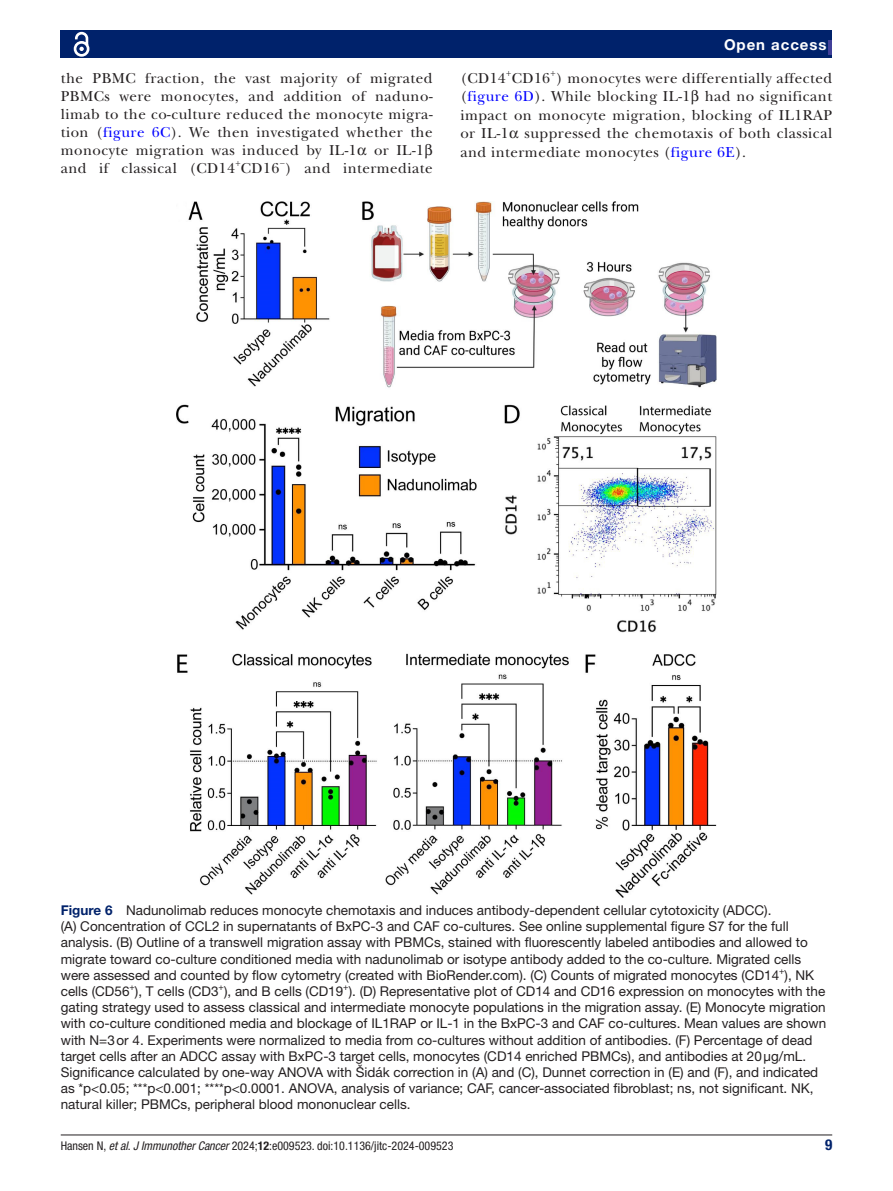
<style>
.page{position:relative;width:893px;height:1191px;background:#fff}
.page>*{position:absolute;margin:0;border:0;box-sizing:border-box;transform-origin:0 0}
.t1{font:15px/18px "New Baskerville";letter-spacing:.03em;color:#231f20}
.t2{font:700 15px "Helvetica Neue LT Std";letter-spacing:.065em;color:#fff}
.t3{font:700 condensed 15px "Helvetica Neue LT Std";color:#00226b}
.t4{font:13.5px/16.2px "Helvetica Neue LT Std";color:#231f20}
.t5{font:condensed 12px "Helvetica Neue LT Std";color:#231f20}
.t6{font:9.9px "New Baskerville";color:#231f20}
.t7{font:9px "Helvetica Neue LT Std";color:#231f20}
.s1{color:#00f}
.s2{font-weight:700;color:#00226b}
.s3{font-style:italic}
.s4{font-weight:700}
</style>
<div class="page">
<hr style="left:61px;top:1134px;width:771px;height:1px;background:#231f20">
<div style="left:61px;top:31px;width:771px;height:27px;background:#00226b"></div>
<hr style="left:828px;top:40px;width:4px;height:15px;background:#414099">
<svg style="left:73px;top:31px;width:17px;height:26px"></svg>
<img style="left:176px;top:202px;width:540px;height:695px">
<p class="t1" style="left:61px;top:69px;width:373px">the PBMC fraction, the vast majority of migrated PBMCs were monocytes, and addition of naduno&shy;limab to the co-culture reduced the monocyte migra&shy;tion (<span class="s1">figure 6C</span>). We then investigated whether the monocyte migration was induced by IL-1 or IL-1 and if classical (CD14 CD16 ) and intermediate</p>
<p class="t6" style="left:235px;top:157px;width:7px">+</p>
<p class="t6" style="left:280px;top:157px;width:7px">−</p>
<p class="t2" style="left:724px;top:35px;width:104px">Open access</p>
<p class="t6" style="left:506px;top:67px;width:7px">+</p>
<p class="t6" style="left:551px;top:67px;width:7px">+</p>
<p class="t1" style="left:460px;top:87px;width:373px;text-align:justify">(<span class="s1">figure 6D</span>). While blocking IL-1 had no significant impact on monocyte migration, blocking of IL1RAP or IL-1 suppressed the chemotaxis of both classical and intermediate monocytes (<span class="s1">figure 6E</span>).</p>
<p class="t1" style="left:460px;top:69px;width:373px">(CD14 CD16 ) monocytes were differentially affected</p>
<p class="t4" style="left:61px;top:901px;width:755px"><span class="s2">Figure 6</span> Nadunolimab reduces monocyte chemotaxis and induces antibody-dependent cellular cytotoxicity (ADCC).<br>(A) Concentration of CCL2 in supernatants of BxPC-3 and CAF co-cultures. See online supplemental figure S7 for the full analysis. (B) Outline of a transwell migration assay with PBMCs, stained with fluorescently labeled antibodies and allowed to migrate toward co-culture conditioned media with nadunolimab or isotype antibody added to the co-culture. Migrated cells were assessed and counted by flow cytometry (created with BioRender.com). (C) Counts of migrated monocytes (CD14 ), NK</p>
<p class="t7" style="left:779px;top:965px;width:7px">+</p>
<p class="t4" style="left:61px;top:982px;width:766px">cells (CD56 ), T cells (CD3 ), and B cells (CD19 ). (D) Representative plot of CD14 and CD16 expression on monocytes with the</p>
<p class="t7" style="left:130px;top:981px;width:7px">+</p>
<p class="t7" style="left:219px;top:981px;width:7px">+</p>
<p class="t7" style="left:343px;top:981px;width:7px">+</p>
<p class="t4" style="left:61px;top:999px;width:767px">gating strategy used to assess classical and intermediate monocyte populations in the migration assay. (E) Monocyte migration with co-culture conditioned media and blockage of IL1RAP or IL-1 in the BxPC-3 and CAF co-cultures. Mean values are shown with N=3or 4. Experiments were normalized to media from co-cultures without addition of antibodies. (F) Percentage of dead target cells after an ADCC assay with BxPC-3 target cells, monocytes (CD14 enriched PBMCs), and antibodies at 20µg/mL.<br>Significance calculated by one-way ANOVA with Šidák correction in (A) and (C), Dunnet correction in (E) and (F), and indicated as *p&lt;0.05; ***p&lt;0.001; ****p&lt;0.0001. ANOVA, analysis of variance; CAF, cancer-associated fibroblast; ns, not significant. NK, natural killer; PBMCs, peripheral blood mononuclear cells.</p>
<p class="t5" style="left:61px;top:1138px;width:394px">Hansen N, <span class="s3">et al</span>. <span class="s3">J Immunother Cancer</span> 2024;<span class="s4">12</span>:e009523. doi:10.1136/jitc-2024-009523</p>
<p class="t3" style="left:825px;top:1135px;width:9px">9</p>
</div>
